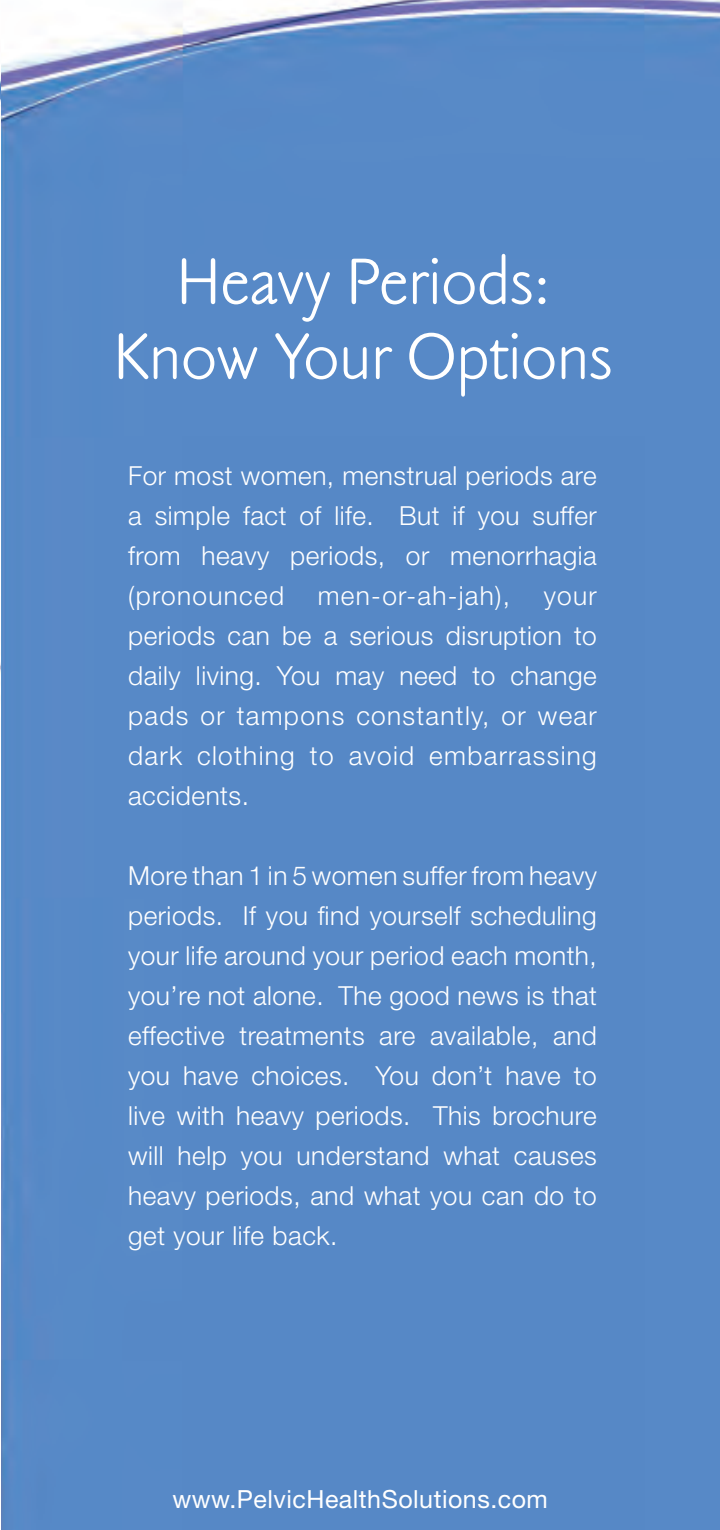
<style>
.page{position:relative;width:720px;height:1530px;background:#fff}
.page>*{position:absolute;margin:0;border:0;box-sizing:border-box;transform-origin:0 0}
.t1{font:67.5px/75px "Claude Sans Std";color:#fff;text-align:center}
.t2{font:300 26.25px/40px "Helvetica Neue";letter-spacing:.02em;color:#fff;text-align:justify}
.t3{font:300 26.25px "Helvetica Neue";letter-spacing:.05em;color:#fff}
.t4{font:25px "Helvetica Neue";letter-spacing:.02em;color:#fff}
</style>
<div class="page">
<div style="left:1px;top:0;width:719px;height:1530px;background:#5689c6"></div>
<img style="left:0;top:0;width:1px;height:1530px">
<h1 class="t1" style="left:114px;top:250px;width:501px">Heavy Periods:<br>Know Your Options</h1>
<p class="t2" style="left:128px;top:458px;width:470px">For most women, menstrual periods are a simple fact of life. But if you suffer from heavy periods, or menorrhagia (pronounced</p>
<p class="t3" style="left:318px;top:586px;width:194px">men-or-ah-jah),</p>
<p class="t2" style="left:128px;top:578px;width:470px;text-indent:416px">your periods can be a serious disruption to daily living. You may need to change pads or tampons constantly, or wear dark clothing to avoid embarrassing accidents.</p>
<p class="t2" style="left:128px;top:858px;width:470px">More than 1 in 5 women suffer from heavy periods. If you find yourself scheduling your life around your period each month, you’re not alone. The good news is that effective treatments are available, and you have choices. You don’t have to live with heavy periods. This brochure will help you understand what causes heavy periods, and what you can do to get your life back.</p>
<p class="t4" style="left:172px;top:1490px;width:377px">www.PelvicHealthSolutions.com</p>
</div>
